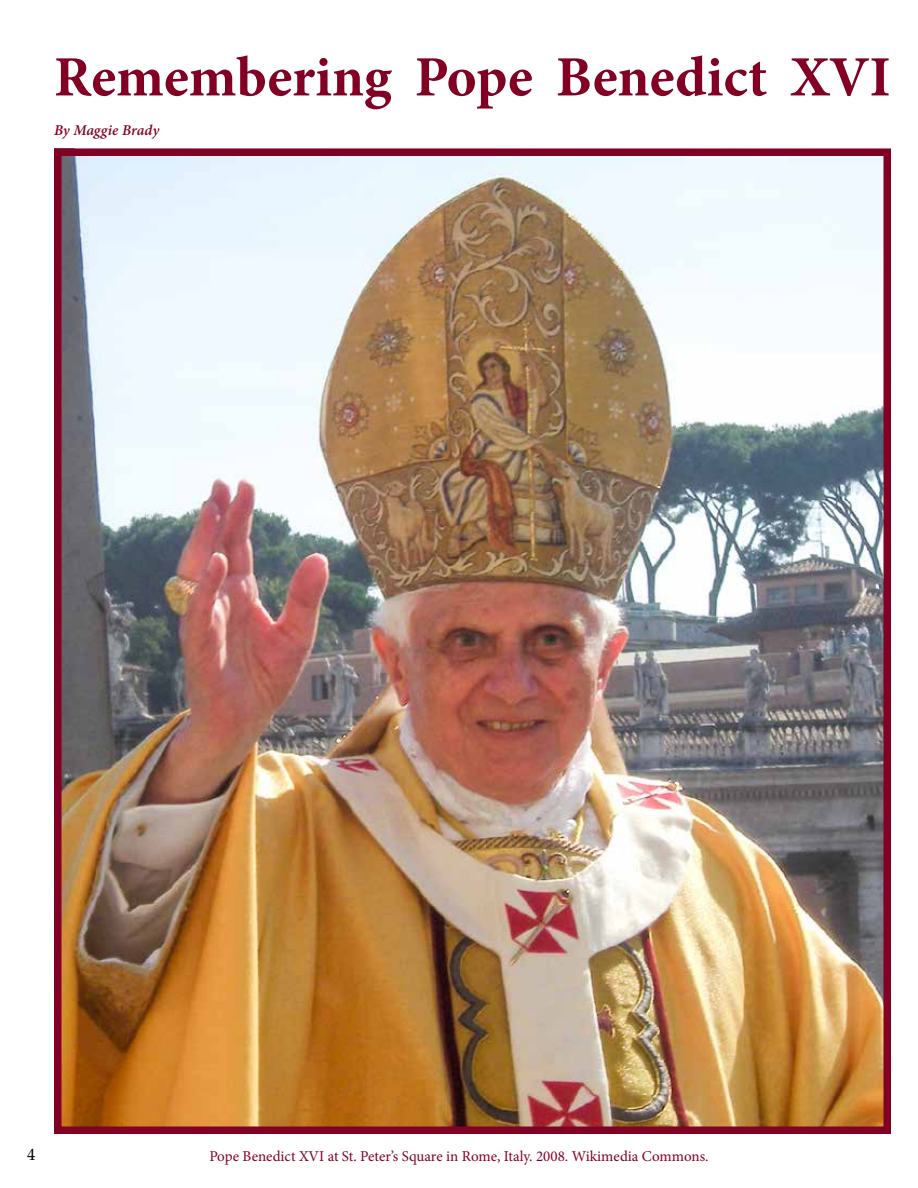
<style>
.page{position:relative;width:918px;height:1188px;background:#fff}
.page>*{position:absolute;margin:0;border:0;box-sizing:border-box;transform-origin:0 0}
.t1{font:700 57px "Minion Pro";color:#820024}
.t2{font:16.5px "Palatino Linotype";color:#000}
.t3{font:15px "Minion Pro";color:#820024}
.t4{font:italic 600 15px "Minion Pro";letter-spacing:-.005em;color:#820024}
</style>
<div class="page">
<img style="left:63px;top:157px;width:819px;height:968px">
<div style="left:54px;top:148px;width:837px;height:986px;border:8px solid #820024"></div>
<h1 class="t1" style="left:54px;top:37px;width:838px">Remembering Pope Benedict XVI</h1>
<p class="t4" style="left:54px;top:119px;width:107px">By Maggie Brady</p>
<p class="t2" style="left:27px;top:1142px;width:10px">4</p>
<p class="t3" style="left:209px;top:1146px;width:501px">Pope Benedict XVI at St. Peter’s Square in Rome, Italy. 2008. Wikimedia Commons.</p>
</div>
